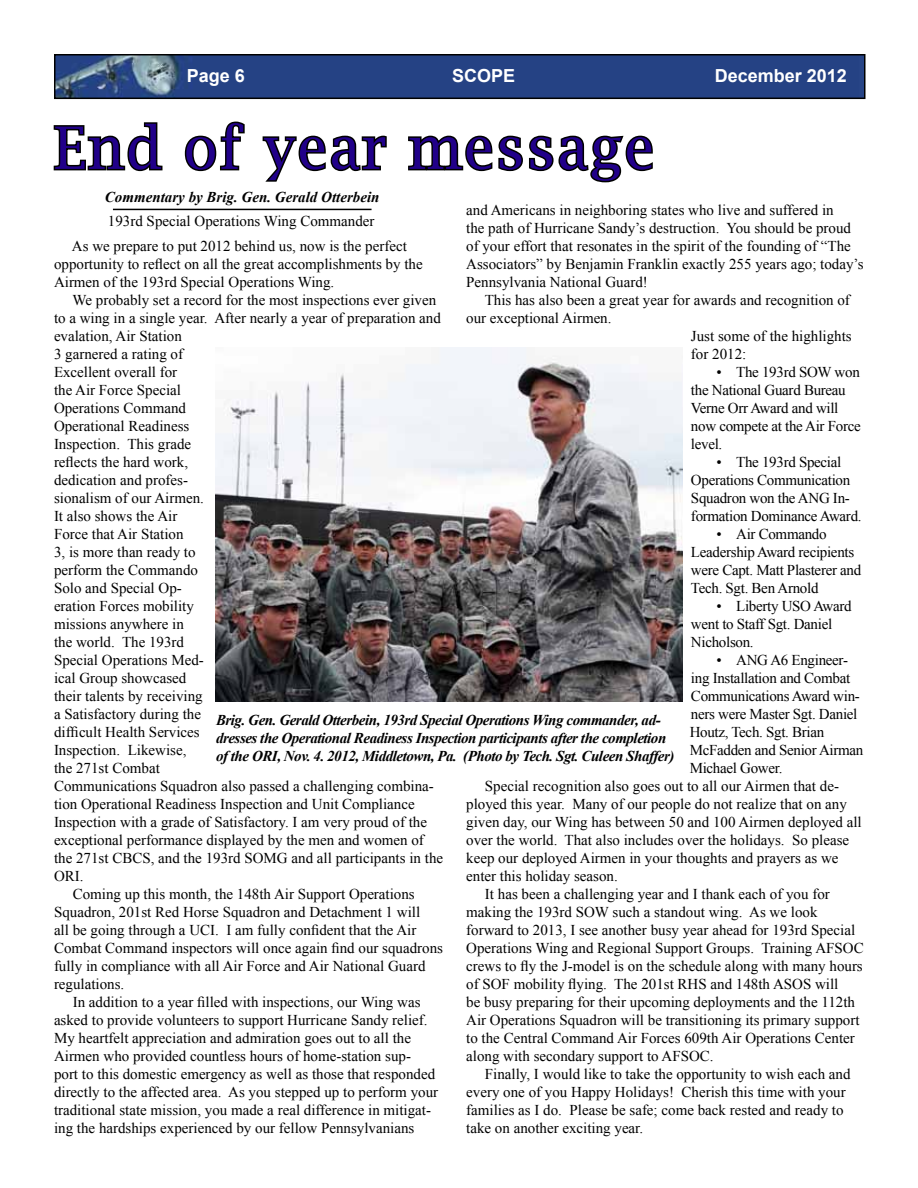
<style>
.page{position:relative;width:918px;height:1188px;background:#fff}
.page>*{position:absolute;margin:0;border:0;box-sizing:border-box;transform-origin:0 0}
.t1{font:58.5px "Lucida Bright";letter-spacing:.04em;color:#210089;scale:.96 1}
.t2{font:700 18px "Arial";color:#fff}
.t3{font:15px/18px "Times New Roman";color:#000}
.t4{font:15px/18px "Times New Roman";letter-spacing:-.02em;color:#000}
.t5{font:italic 700 15px/18px "Times New Roman";letter-spacing:-.03em;color:#000}
.t6{font:italic 700 15px "Times New Roman";color:#000}
</style>
<div class="page">
<div style="left:164px;top:57px;width:699px;height:39px;background:#254284"></div>
<div style="left:54px;top:54px;width:812px;height:45px;border:2px solid #000"></div>
<svg style="left:53px;top:54px;width:111px;height:157px"></svg>
<svg style="left:184px;top:121px;width:61px;height:51px"></svg>
<svg style="left:262px;top:135px;width:125px;height:47px"></svg>
<svg style="left:406px;top:88px;width:249px;height:95px"></svg>
<hr style="left:113px;top:209px;width:259px;height:1px;background:#000">
<img style="left:216px;top:347px;width:466px;height:355px">
<p class="t2" style="left:187px;top:64px;width:60px">Page 6</p>
<p class="t2" style="left:452px;top:64px;width:65px">SCOPE</p>
<p class="t2" style="left:715px;top:64px;width:134px">December 2012</p>
<h1 class="t1" style="left:54px;top:115px;width:627px">End of year message</h1>
<p class="t3" style="left:466px;top:200px;width:399px">and Americans in neighboring states who live and suffered in<br>the path of Hurricane Sandy’s destruction. You should be proud of your effort that resonates in the spirit of the founding of “The Associators” by Benjamin Franklin exactly 255 years ago; today’s Pennsylvania National Guard!</p>
<p class="t3" style="left:485px;top:290px;width:367px">This has also been a great year for awards and recognition of</p>
<p class="t3" style="left:466px;top:308px;width:147px">our exceptional Airmen.</p>
<p class="t3" style="left:691px;top:326px;width:162px">Just some of the highlights</p>
<p class="t3" style="left:691px;top:344px;width:57px">for 2012:</p>
<p class="t4" style="left:691px;top:362px;width:171px;text-indent:26px">• The 193rd SOW won the National Guard Bureau<br>Verne Orr Award and will now compete at the Air Force level.</p>
<p class="t4" style="left:691px;top:452px;width:172px;text-indent:26px">• The 193rd Special<br>Operations Communication<br>Squadron won the ANG In&shy;formation Dominance Award.</p>
<p class="t4" style="left:691px;top:524px;width:172px;text-indent:26px">• Air Commando<br>Leadership Award recipients were Capt. Matt Plasterer and<br>Tech. Sgt. Ben Arnold</p>
<p class="t4" style="left:691px;top:596px;width:162px;text-indent:26px">• Liberty USO Award went to Staff Sgt. Daniel<br>Nicholson.</p>
<p class="t4" style="left:716px;top:650px;width:133px">• ANG A6 Engineer-</p>
<p class="t4" style="left:691px;top:668px;width:161px">ing Installation and Combat</p>
<p class="t4" style="left:691px;top:686px;width:170px">Communications Award win-</p>
<p class="t4" style="left:691px;top:704px;width:168px">ners were Master Sgt. Daniel</p>
<p class="t4" style="left:690px;top:722px;width:136px">Houtz, Tech. Sgt. Brian</p>
<p class="t4" style="left:690px;top:740px;width:175px">McFadden and Senior Airman</p>
<p class="t4" style="left:690px;top:758px;width:94px">Michael Gower.</p>
<p class="t3" style="left:485px;top:776px;width:356px">Special recognition also goes out to all our Airmen that de-</p>
<p class="t3" style="left:466px;top:794px;width:382px">ployed this year. Many of our people do not realize that on any</p>
<p class="t3" style="left:466px;top:812px;width:397px">given day, our Wing has between 50 and 100 Airmen deployed all</p>
<p class="t3" style="left:466px;top:830px;width:384px">over the world. That also includes over the holidays. So please</p>
<p class="t3" style="left:466px;top:848px;width:374px">keep our deployed Airmen in your thoughts and prayers as we</p>
<p class="t3" style="left:466px;top:866px;width:153px">enter this holiday season.</p>
<p class="t3" style="left:485px;top:884px;width:346px">It has been a challenging year and I thank each of you for</p>
<p class="t3" style="left:466px;top:902px;width:353px">making the 193rd SOW such a standout wing. As we look</p>
<p class="t3" style="left:466px;top:920px;width:391px">forward to 2013, I see another busy year ahead for 193rd Special</p>
<p class="t3" style="left:466px;top:938px;width:399px">Operations Wing and Regional Support Groups. Training AFSOC</p>
<p class="t3" style="left:466px;top:956px;width:398px">crews to fly the J-model is on the schedule along with many hours</p>
<p class="t3" style="left:466px;top:974px;width:374px">of SOF mobility flying. The 201st RHS and 148th ASOS will</p>
<p class="t3" style="left:466px;top:992px;width:390px">be busy preparing for their upcoming deployments and the 112th</p>
<p class="t3" style="left:466px;top:1010px;width:395px">Air Operations Squadron will be transitioning its primary support</p>
<p class="t3" style="left:466px;top:1028px;width:390px">to the Central Command Air Forces 609th Air Operations Center</p>
<p class="t3" style="left:466px;top:1046px;width:249px">along with secondary support to AFSOC.</p>
<p class="t3" style="left:485px;top:1064px;width:367px">Finally, I would like to take the opportunity to wish each and</p>
<p class="t3" style="left:466px;top:1082px;width:381px">every one of you Happy Holidays! Cherish this time with your</p>
<p class="t3" style="left:466px;top:1100px;width:379px">families as I do. Please be safe; come back rested and ready to</p>
<p class="t3" style="left:466px;top:1118px;width:179px">take on another exciting year.</p>
<p class="t6" style="left:105px;top:187px;width:276px">Commentary by Brig. Gen. Gerald Otterbein</p>
<p class="t3" style="left:108px;top:211px;width:268px">193rd Special Operations Wing Commander</p>
<p class="t3" style="left:54px;top:236px;width:370px;text-indent:18px">As we prepare to put 2012 behind us, now is the perfect opportunity to reflect on all the great accomplishments by the<br>Airmen of the 193rd Special Operations Wing.</p>
<p class="t3" style="left:72px;top:290px;width:365px">We probably set a record for the most inspections ever given</p>
<p class="t3" style="left:54px;top:308px;width:388px">to a wing in a single year. After nearly a year of preparation and</p>
<p class="t3" style="left:54px;top:326px;width:129px">evalation, Air Station</p>
<p class="t3" style="left:54px;top:344px;width:131px">3 garnered a rating of</p>
<p class="t3" style="left:54px;top:362px;width:125px">Excellent overall for</p>
<p class="t3" style="left:54px;top:380px;width:129px">the Air Force Special</p>
<p class="t3" style="left:54px;top:398px;width:134px">Operations Command</p>
<p class="t3" style="left:54px;top:416px;width:137px">Operational Readiness</p>
<p class="t3" style="left:54px;top:434px;width:139px">Inspection. This grade</p>
<p class="t3" style="left:54px;top:452px;width:136px">reflects the hard work,</p>
<p class="t3" style="left:54px;top:470px;width:136px">dedication and profes-</p>
<p class="t3" style="left:54px;top:488px;width:151px">sionalism of our Airmen.</p>
<p class="t3" style="left:54px;top:506px;width:125px">It also shows the Air</p>
<p class="t3" style="left:54px;top:524px;width:131px">Force that Air Station</p>
<p class="t3" style="left:54px;top:542px;width:143px">3, is more than ready to</p>
<p class="t3" style="left:54px;top:560px;width:146px">perform the Commando</p>
<p class="t3" style="left:54px;top:578px;width:129px">Solo and Special Op-</p>
<p class="t3" style="left:54px;top:596px;width:141px">eration Forces mobility</p>
<p class="t3" style="left:54px;top:614px;width:131px">missions anywhere in</p>
<p class="t3" style="left:54px;top:632px;width:132px">the world. The 193rd</p>
<p class="t3" style="left:54px;top:650px;width:151px">Special Operations Med-</p>
<p class="t3" style="left:54px;top:668px;width:134px">ical Group showcased</p>
<p class="t3" style="left:54px;top:686px;width:150px">their talents by receiving</p>
<p class="t3" style="left:54px;top:704px;width:149px">a Satisfactory during the</p>
<p class="t3" style="left:54px;top:722px;width:147px">difficult Health Services</p>
<p class="t3" style="left:54px;top:740px;width:134px">Inspection. Likewise,</p>
<p class="t3" style="left:54px;top:758px;width:107px">the 271st Combat</p>
<p class="t3" style="left:54px;top:776px;width:381px">Communications Squadron also passed a challenging combina-</p>
<p class="t3" style="left:54px;top:794px;width:362px">tion Operational Readiness Inspection and Unit Compliance</p>
<p class="t3" style="left:54px;top:812px;width:375px">Inspection with a grade of Satisfactory. I am very proud of the</p>
<p class="t3" style="left:54px;top:830px;width:371px">exceptional performance displayed by the men and women of</p>
<p class="t3" style="left:54px;top:848px;width:391px">the 271st CBCS, and the 193rd SOMG and all participants in the</p>
<p class="t3" style="left:54px;top:866px;width:31px">ORI.</p>
<p class="t3" style="left:73px;top:884px;width:344px">Coming up this month, the 148th Air Support Operations</p>
<p class="t3" style="left:54px;top:902px;width:368px">Squadron, 201st Red Horse Squadron and Detachment 1 will</p>
<p class="t3" style="left:54px;top:920px;width:364px">all be going through a UCI. I am fully confident that the Air</p>
<p class="t3" style="left:54px;top:938px;width:391px">Combat Command inspectors will once again find our squadrons</p>
<p class="t3" style="left:54px;top:956px;width:373px">fully in compliance with all Air Force and Air National Guard</p>
<p class="t3" style="left:54px;top:974px;width:72px">regulations.</p>
<p class="t3" style="left:73px;top:992px;width:349px">In addition to a year filled with inspections, our Wing was</p>
<p class="t3" style="left:54px;top:1010px;width:375px">asked to provide volunteers to support Hurricane Sandy relief.</p>
<p class="t3" style="left:54px;top:1028px;width:359px">My heartfelt appreciation and admiration goes out to all the</p>
<p class="t3" style="left:54px;top:1046px;width:359px">Airmen who provided countless hours of home-station sup-</p>
<p class="t3" style="left:54px;top:1064px;width:383px">port to this domestic emergency as well as those that responded</p>
<p class="t3" style="left:54px;top:1082px;width:386px">directly to the affected area. As you stepped up to perform your</p>
<p class="t3" style="left:54px;top:1100px;width:379px">traditional state mission, you made a real difference in mitigat-</p>
<p class="t3" style="left:54px;top:1118px;width:362px">ing the hardships experienced by our fellow Pennsylvanians</p>
<p class="t5" style="left:216px;top:711px;width:460px">Brig. Gen. Gerald Otterbein, 193rd Special Operations Wing commander, ad&shy;dresses the Operational Readiness Inspection participants after the completion of the ORI, Nov. 4. 2012, Middletown, Pa. (Photo by Tech. Sgt. Culeen Shaffer)</p>
</div>
